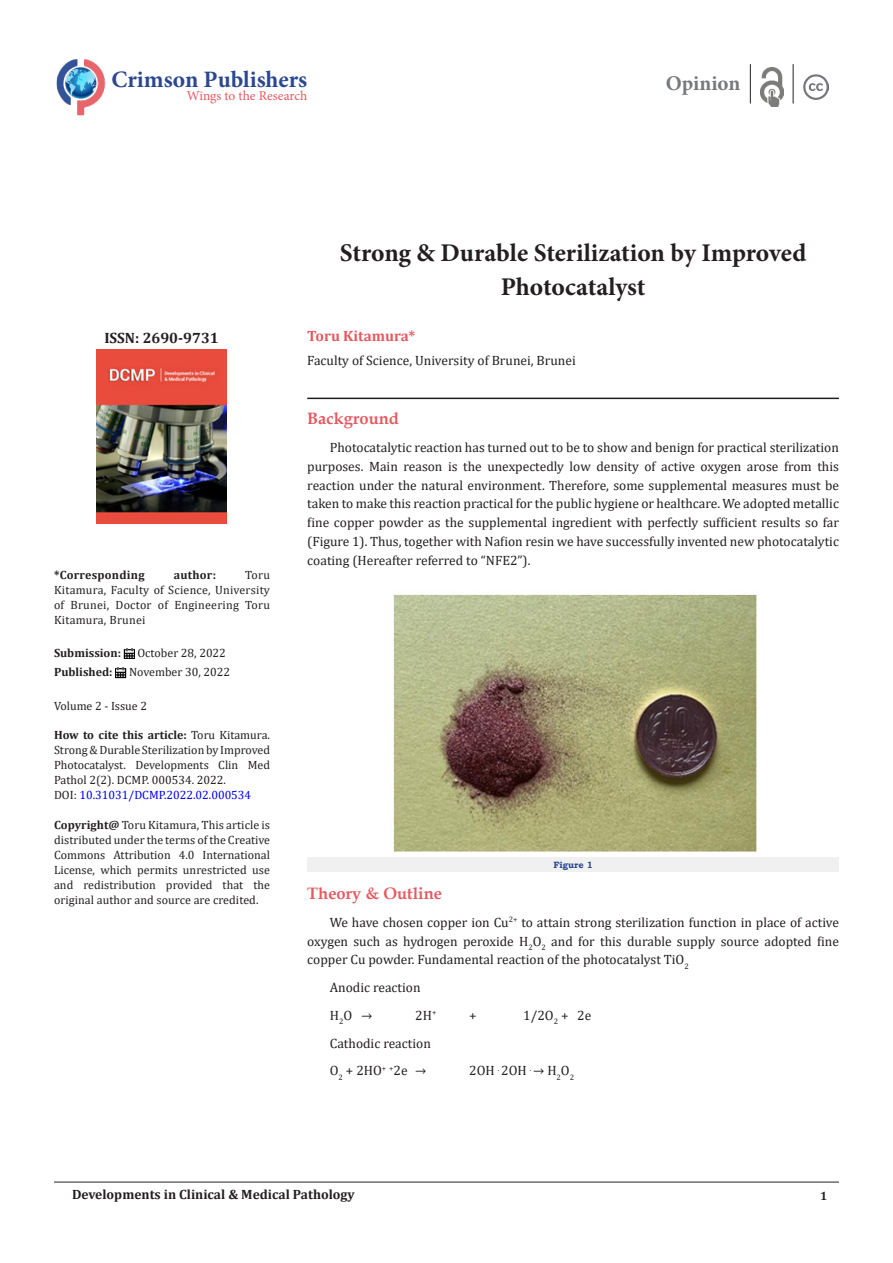
<style>
.page{position:relative;width:893px;height:1263px;background:#fff}
.page>*{position:absolute;margin:0;border:0;box-sizing:border-box;transform-origin:0 0}
.t1{font:700 25.5px/34.5px "Minion Pro";letter-spacing:-.005em;color:#231f20;text-align:center}
.t2{font:700 23.55px "Minion Pro";color:#2a4791}
.t3{font:700 21px "Minion Pro";color:#76787b}
.t4{font:700 16.5px "Book Antiqua";color:#e65960}
.t5{font:700 15px "Cambria";color:#231f20}
.t6{font:700 15px "Cambria";color:#e65960}
.t7{font:13.5px/18.8px "Cambria";color:#231f20;text-align:justify}
.t8{font:700 13.5px "Cambria";color:#231f20}
.t9{font:13.5px "Minion Pro";color:#e65960}
.t10{font:12px/15px "Cambria";color:#231f20;text-align:justify}
.t11{font:700 12px "Cambria";letter-spacing:.005em;color:#231f20}
.t12{font:12px "Cambria";color:#00f}
.t13{font:700 9.15px "Bookman Old Style";color:#2a4791}
.s1{font-weight:700}
.s2{color:#231f20}
</style>
<div class="page">
<hr style="left:54px;top:1182px;width:785px;height:1px;background:#231f20">
<hr style="left:307px;top:398px;width:532px;height:1px;background:#231f20">
<div style="left:307px;top:857px;width:532px;height:15px;background:#f0f0f0"></div>
<img style="left:393px;top:594px;width:364px;height:258px">
<img style="left:56px;top:59px;width:50px;height:57px">
<hr style="left:750px;top:64px;width:1px;height:40px;background:#231f20">
<img style="left:760px;top:67px;width:23px;height:40px">
<hr style="left:793px;top:64px;width:1px;height:40px;background:#231f20">
<img style="left:803px;top:74px;width:26px;height:26px">
<svg style="left:124px;top:648px;width:11px;height:11px"></svg>
<svg style="left:115px;top:667px;width:11px;height:11px"></svg>
<img style="left:97px;top:350px;width:129px;height:173px">
<p class="t2" style="left:111px;top:63px;width:197px">Crimson Publishers</p>
<p class="t9" style="left:187px;top:87px;width:122px">Wings to the Research</p>
<p class="t3" style="left:666px;top:69px;width:76px">Opinion</p>
<p class="t5" style="left:104px;top:327px;width:116px">ISSN: 2690-9731</p>
<p class="t11" style="left:54px;top:567px;width:92px">*Corresponding</p>
<p class="t11" style="left:174px;top:567px;width:44px">author:</p>
<p class="t10" style="left:54px;top:568px;width:218px;text-indent:191px">Toru Kitamura, Faculty of Science, University of Brunei, Doctor of Engineering Toru Kitamura, Brunei</p>
<p class="t11" style="left:54px;top:644px;width:69px">Submission:</p>
<p class="t10" style="left:137px;top:645px;width:90px">October 28, 2022</p>
<p class="t11" style="left:54px;top:664px;width:60px">Published:</p>
<p class="t10" style="left:129px;top:665px;width:103px">November 30, 2022</p>
<p class="t10" style="left:54px;top:698px;width:95px">Volume 2 - Issue 2</p>
<p class="t10" style="left:54px;top:727px;width:218px"><span class="s1">How to cite this article:</span> Toru Kitamura.<br>Strong &amp; Durable Sterilization by Improved Photocatalyst. Developments Clin Med Pathol 2(2). DCMP. 000534. 2022.</p>
<p class="t12" style="left:54px;top:787px;width:199px"><span class="s2">DOI:</span> 10.31031/DCMP.2022.02.000534</p>
<p class="t10" style="left:54px;top:817px;width:218px"><span class="s1">Copyright@</span> Toru Kitamura, This article is distributed under the terms of the Creative Commons Attribution 4.0 International License, which permits unrestricted use and redistribution provided that the original author and source are credited.</p>
<p class="t1" style="left:340px;top:235px;width:468px">Strong &amp; Durable Sterilization by Improved<br>Photocatalyst</p>
<p class="t6" style="left:307px;top:325px;width:109px">Toru Kitamura*</p>
<p class="t7" style="left:307px;top:351px;width:270px">Faculty of Science, University of Brunei, Brunei</p>
<p class="t4" style="left:307px;top:407px;width:93px">Background</p>
<p class="t7" style="left:307px;top:438px;width:533px;text-indent:22px">Photocatalytic reaction has turned out to be to show and benign for practical sterilization purposes. Main reason is the unexpectedly low density of active oxygen arose from this reaction under the natural environment. Therefore, some supplemental measures must be taken to make this reaction practical for the public hygiene or healthcare. We adopted metallic fine copper powder as the supplemental ingredient with perfectly sufficient results so far (Figure 1). Thus, together with Nafion resin we have successfully invented new photocatalytic coating (Hereafter referred to “NFE2”).</p>
<p class="t13" style="left:553px;top:858px;width:41px">Figure 1</p>
<p class="t4" style="left:307px;top:882px;width:136px">Theory &amp; Outline</p>
<p class="t7" style="left:307px;top:913px;width:533px;text-indent:22px">We have chosen copper ion Cu<sup>2+</sup> to attain strong sterilization function in place of active oxygen such as hydrogen peroxide H<sub>2</sub>O<sub>2</sub> and for this durable supply source adopted fine copper Cu powder. Fundamental reaction of the photocatalyst TiO<sub>2</sub></p>
<p class="t7" style="left:330px;top:978px;width:92px">Anodic reaction</p>
<p class="t7" style="left:330px;top:1006px;width:44px">H<sub>2</sub>O →</p>
<p class="t7" style="left:415px;top:1006px;width:23px">2H<sup>+</sup></p>
<p class="t7" style="left:469px;top:1006px;width:9px">+</p>
<p class="t7" style="left:523px;top:1006px;width:70px">1/2O<sub>2</sub> + 2e</p>
<p class="t7" style="left:330px;top:1033px;width:103px">Cathodic reaction</p>
<p class="t7" style="left:330px;top:1061px;width:98px">O<sub>2</sub> + 2HO<sup>+</sup> <sup>+</sup>2e →</p>
<p class="t7" style="left:469px;top:1061px;width:106px">2OH <sup>.</sup> 2OH <sup>.</sup> → H<sub>2</sub>O<sub>2</sub></p>
<p class="t8" style="left:72px;top:1185px;width:284px">Developments in Clinical &amp; Medical Pathology</p>
<p class="t11" style="left:820px;top:1187px;width:9px">1</p>
</div>
